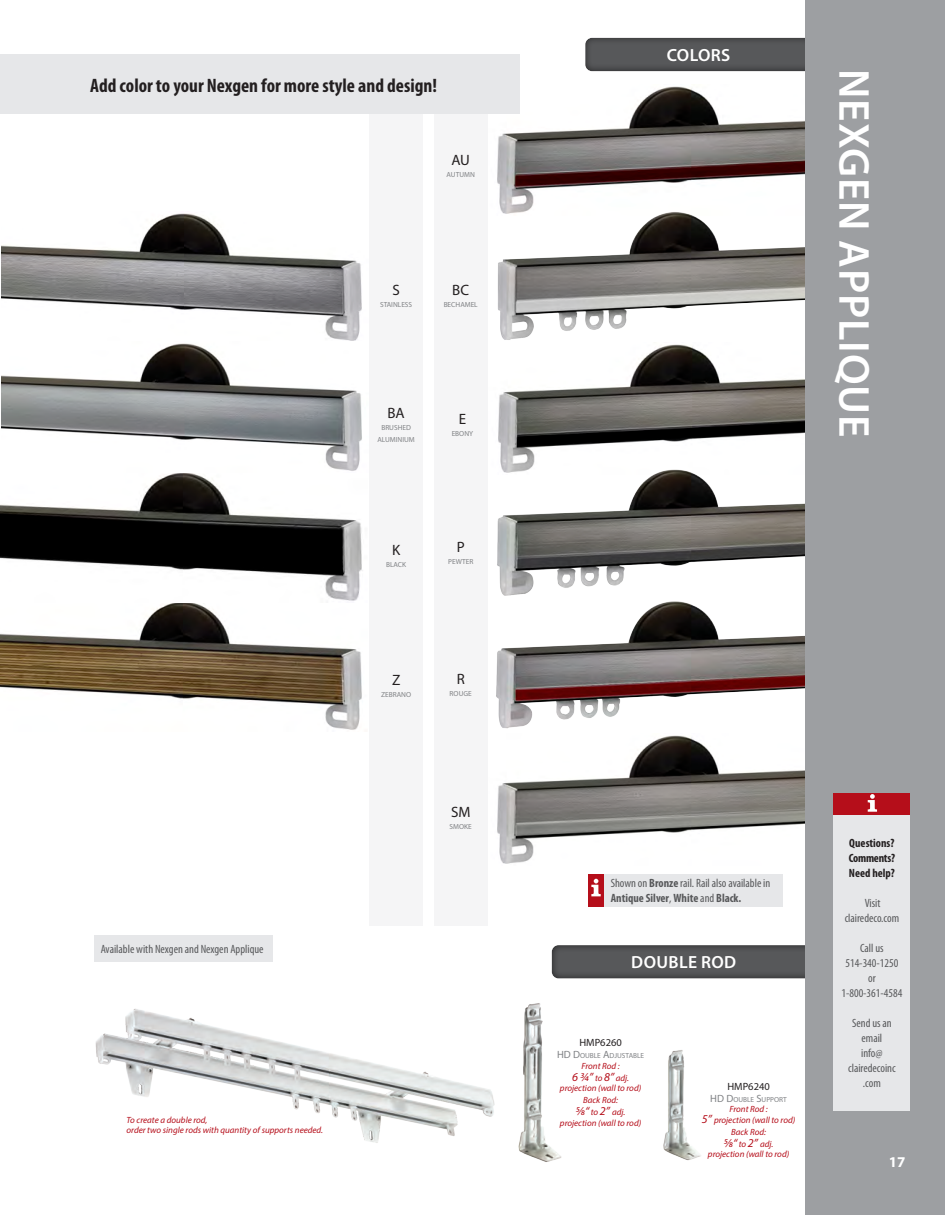
<style>
.page{position:relative;width:945px;height:1215px;background:#fff}
.page>*{position:absolute;margin:0;border:0;box-sizing:border-box;transform-origin:0 0}
.t1{font:600 43.5px "Myriad Pro";letter-spacing:.02em;color:#fff}
.t2{font:700 condensed 19.5px "Myriad Pro";color:#231f20}
.t3{font:600 17.55px "Myriad Pro";letter-spacing:.02em;color:#fff}
.t4{font:15px "Myriad Pro";color:#231f20}
.t5{font:700 15px "Myriad Pro";color:#fff}
.t6{font:condensed 12px/15px "Myriad Pro";color:#57585a;text-align:center}
.t7{font:italic 12px "Myriad Pro";color:#b50e1a}
.t8{font:700 condensed 12px/15px "Myriad Pro";color:#231f20;text-align:justify}
.t9{font:10.5px "Myriad Pro";color:#231f20}
.t10{font:italic 9px/10.5px "Myriad Pro";color:#b50e1a;text-align:center}
.t11{font:7.35px/12px "Myriad Pro";color:#808285;text-align:center}
.s1{font-weight:700}
.s2{font-size:10.5px}
.s3{font-size:9px}
.s4{font-size:12px}
</style>
<div class="page">
<img style="left:1px;top:603px;width:361px;height:127px">
<img style="left:497px;top:86px;width:308px;height:125px">
<img style="left:497px;top:735px;width:308px;height:129px">
<img style="left:95px;top:1008px;width:400px;height:135px">
<img style="left:518px;top:1003px;width:44px;height:159px">
<img style="left:663px;top:1050px;width:38px;height:111px">
<img style="left:1px;top:473px;width:362px;height:128px">
<img style="left:2px;top:213px;width:360px;height:128px">
<img style="left:2px;top:343px;width:360px;height:128px">
<img style="left:498px;top:344px;width:307px;height:124px">
<div style="left:370px;top:103px;width:53px;height:822px;background:#f5f5f6"></div>
<img style="left:496px;top:468px;width:309px;height:261px">
<img style="left:498px;top:211px;width:307px;height:129px">
<div style="left:434px;top:103px;width:53px;height:822px;background:#f5f5f6"></div>
<div style="left:94px;top:935px;width:179px;height:27px;background:#e6e7e9"></div>
<div style="left:1px;top:55px;width:519px;height:59px;background:#e6e7e9"></div>
<div style="left:604px;top:874px;width:179px;height:32px;background:#e6e7e9"></div>
<div style="left:589px;top:874px;width:15px;height:32px;background:#b50e1a"></div>
<svg style="left:591px;top:879px;width:10px;height:17px"></svg>
<div style="left:551px;top:942px;width:266px;height:38px;background:#231f20;opacity:.75"></div>
<div style="left:585px;top:35px;width:228px;height:37px;background:#231f20;opacity:.75"></div>
<div style="left:805px;top:0;width:140px;height:1214px;background:#9d9fa2"></div>
<div style="left:834px;top:793px;width:76px;height:22px;background:#b50e1a"></div>
<svg style="left:868px;top:794px;width:9px;height:18px"></svg>
<div style="left:834px;top:815px;width:76px;height:295px;background:#e6e7e9"></div>
<h3 class="t3" style="left:667px;top:44px;width:65px">COLORS</h3>
<h2 class="t2" style="left:90px;top:73px;width:348px">Add color to your Nexgen for more style and design!</h2>
<p class="t4" style="left:452px;top:151px;width:10px">AU</p>
<p class="t11" style="left:447px;top:169px;width:30px">AUTUMN</p>
<p class="t4" style="left:392px;top:281px;width:8px">S</p>
<p class="t11" style="left:380px;top:299px;width:34px">STAINLESS</p>
<p class="t4" style="left:452px;top:281px;width:18px">BC</p>
<p class="t11" style="left:444px;top:298px;width:36px">BECHAMEL</p>
<p class="t4" style="left:388px;top:404px;width:9px">BA</p>
<p class="t11" style="left:377px;top:422px;width:38px">BRUSHED<br>ALUMINIUM</p>
<p class="t4" style="left:459px;top:410px;width:7px">E</p>
<p class="t11" style="left:452px;top:427px;width:23px">EBONY</p>
<h1 class="t1" style="left:882px;top:69px;width:370px;rotate:90deg">NEXGEN APPLIQUE</h1>
<p class="t4" style="left:392px;top:541px;width:9px">K</p>
<p class="t11" style="left:386px;top:558px;width:22px">BLACK</p>
<p class="t4" style="left:457px;top:538px;width:8px">P</p>
<p class="t11" style="left:448px;top:555px;width:27px">PEWTER</p>
<p class="t4" style="left:392px;top:670px;width:9px">Z</p>
<p class="t11" style="left:381px;top:688px;width:32px">ZEBRANO</p>
<p class="t4" style="left:457px;top:669px;width:8px">R</p>
<p class="t11" style="left:450px;top:687px;width:24px">ROUGE</p>
<p class="t4" style="left:451px;top:803px;width:21px">SM</p>
<p class="t11" style="left:450px;top:820px;width:24px">SMOKE</p>
<p class="t6" style="left:101px;top:941px;width:164px">Available with Nexgen and Nexgen Applique</p>
<p class="t10" style="left:127px;top:1115px;width:198px;text-align:left">To create a double rod,<br>order two single rods with quantity of supports needed.</p>
<p class="t6" style="left:611px;top:876px;width:161px;text-align:left">Shown on <span class="s1">Bronze</span> rail. Rail also available in<br><span class="s1">Antique Silver</span>, <span class="s1">White</span> and <span class="s1">Black.</span></p>
<h3 class="t3" style="left:631px;top:951px;width:106px">DOUBLE ROD</h3>
<p class="t9" style="left:579px;top:1036px;width:44px">HMP6260</p>
<p class="t11" style="left:557px;top:1050px;width:89px"><span class="s2">HD D</span>OUBLE <span class="s2">A</span>DJUSTABLE</p>
<p class="t10" style="left:581px;top:1061px;width:40px">Front Rod :</p>
<p class="t7" style="left:572px;top:1070px;width:58px">6 3/4” <span class="s3">to</span> 8” <span class="s3">adj.</span></p>
<p class="t10" style="left:560px;top:1082px;width:83px;line-height:12px">projection (wall to rod)<br>Back Rod:</p>
<p class="t7" style="left:576px;top:1104px;width:51px">5/8“ <span class="s3">to</span> 2” <span class="s3">adj.</span></p>
<p class="t10" style="left:560px;top:1118px;width:83px">projection (wall to rod)</p>
<p class="t9" style="left:727px;top:1080px;width:44px">HMP6240</p>
<p class="t11" style="left:710px;top:1093px;width:78px"><span class="s2">HD D</span>OUBLE <span class="s2">S</span>UPPORT</p>
<p class="t10" style="left:702px;top:1104px;width:95px">Front Rod :<br><span class="s4">5 ”</span> projection (wall to rod)</p>
<p class="t10" style="left:731px;top:1126px;width:36px">Back Rod:</p>
<p class="t7" style="left:724px;top:1135px;width:51px">5/8“ <span class="s3">to</span> 2” <span class="s3">adj.</span></p>
<p class="t10" style="left:708px;top:1149px;width:83px">projection (wall to rod)</p>
<p class="t8" style="left:849px;top:835px;width:48px">Questions?<br>Comments?<br>Need help?</p>
<p class="t6" style="left:845px;top:895px;width:56px">Visit clairedeco.com</p>
<p class="t6" style="left:841px;top:940px;width:62px">Call us<br>514-340-1250 or<br>1-800-361-4584</p>
<p class="t6" style="left:848px;top:1015px;width:49px">Send us an email<br>info@ clairedecoinc .com</p>
<p class="t5" style="left:889px;top:1152px;width:25px">1717</p>
</div>
